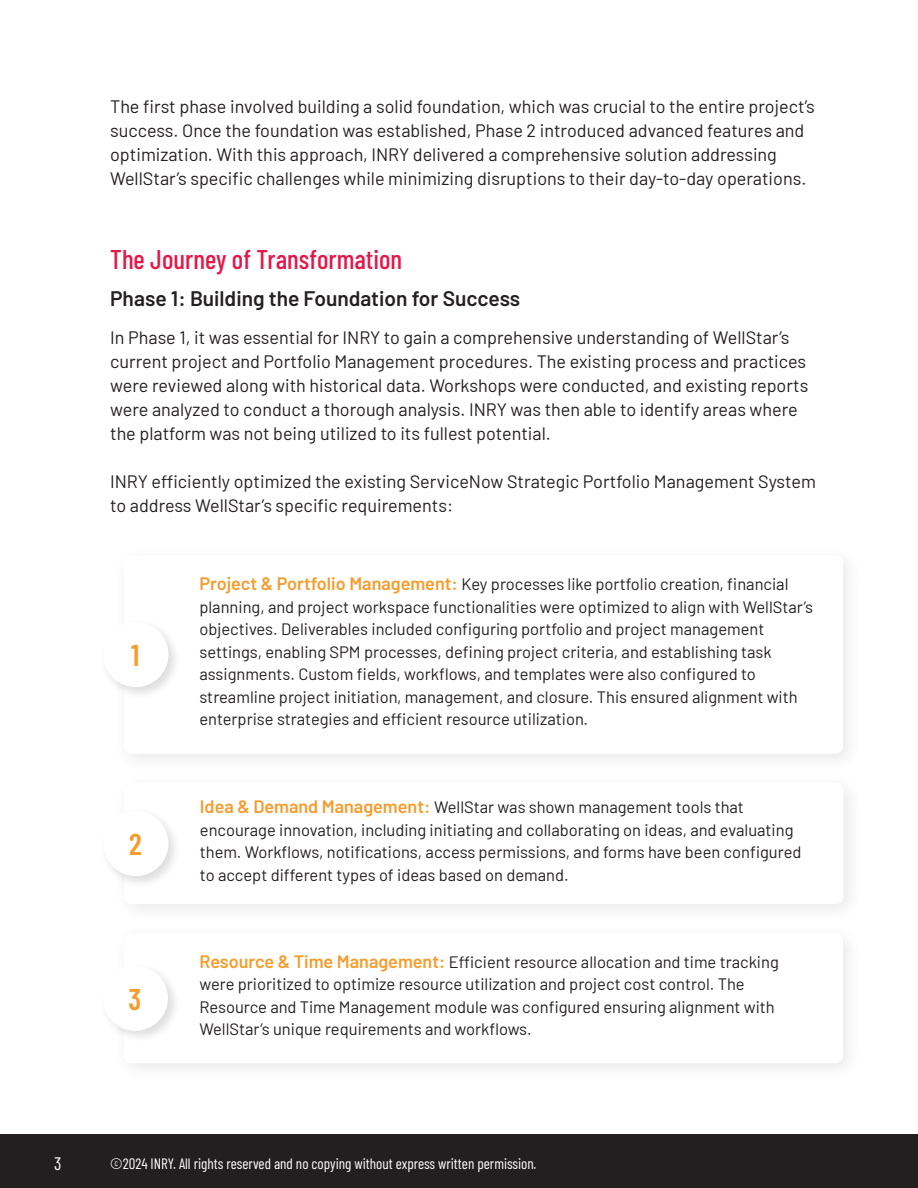
<style>
.page{position:relative;width:918px;height:1188px;background:#fff}
.page>*{position:absolute;margin:0;border:0;box-sizing:border-box;transform-origin:0 0}
.t1{font:600 30px "Barlow Condensed";color:#f59c2d}
.Title_Case{font:500 27px "Barlow Condensed";color:#e3194b}
.Title_Case-2{font:600 21px "Barlow";color:#241f21}
.t2{font:18px/24px "Barlow";color:#241f21}
.t3{font:18px "Barlow Condensed";color:#fff}
.t4{font:16.5px/22.5px "Barlow";color:#241f21}
.Title_Case-3{font:15px "Barlow Condensed";color:#fff}
.s1{font-weight:600;font-size:18px;color:#f59c2d}
</style>
<div class="page">
<div style="left:0;top:1134px;width:918px;height:54px;background:#231f20"></div>
<div style="left:124px;top:555px;width:719px;height:199px;border:2px solid #fff;border-radius:7px"></div>
<div style="left:100px;top:618px;width:81px;height:82px;background:#231f20;opacity:.15"></div>
<div style="left:103px;top:622px;width:65px;height:65px;background:#fff;border-radius:50%"></div>
<div style="left:124px;top:783px;width:719px;height:121px;border:2px solid #fff;border-radius:7px"></div>
<div style="left:100px;top:807px;width:81px;height:82px;background:#231f20;opacity:.15"></div>
<div style="left:103px;top:811px;width:65px;height:65px;background:#fff;border-radius:50%"></div>
<div style="left:124px;top:933px;width:719px;height:130px;border:2px solid #fff;border-radius:7px"></div>
<div style="left:99px;top:962px;width:82px;height:82px;background:#231f20;opacity:.15"></div>
<div style="left:103px;top:966px;width:65px;height:65px;background:#fff;border-radius:50%"></div>
<p class="t2" style="left:110px;top:93px;width:706px">The first phase involved building a solid foundation, which was crucial to the entire project’s success. Once the foundation was established, Phase 2 introduced advanced features and optimization. With this approach, INRY delivered a comprehensive solution addressing WellStar’s specific challenges while minimizing disruptions to their day-to-day operations.</p>
<p class="Title_Case" style="left:110px;top:240px;width:294px">The Journey of Transformation</p>
<p class="Title_Case-2" style="left:110px;top:283px;width:412px">Phase 1: Building the Foundation for Success</p>
<p class="t2" style="left:110px;top:324px;width:700px">In Phase 1, it was essential for INRY to gain a comprehensive understanding of WellStar’s current project and Portfolio Management procedures. The existing process and practices were reviewed along with historical data. Workshops were conducted, and existing reports were analyzed to conduct a thorough analysis. INRY was then able to identify areas where the platform was not being utilized to its fullest potential.</p>
<p class="t2" style="left:110px;top:468px;width:707px">INRY efficiently optimized the existing ServiceNow Strategic Portfolio Management System to address WellStar’s specific requirements:</p>
<p class="t1" style="left:131px;top:634px;width:10px">1</p>
<p class="t1" style="left:129px;top:823px;width:14px">2</p>
<p class="t1" style="left:128px;top:978px;width:14px">3</p>
<p class="t4" style="left:199px;top:572px;width:615px"><span class="s1">Project &amp; Portfolio Management:</span> Key processes like portfolio creation, financial planning, and project workspace functionalities were optimized to align with WellStar’s objectives. Deliverables included configuring portfolio and project management settings, enabling SPM processes, defining project criteria, and establishing task assignments. Custom fields, workflows, and templates were also configured to streamline project initiation, management, and closure. This ensured alignment with enterprise strategies and efficient resource utilization.</p>
<p class="t4" style="left:200px;top:795px;width:603px"><span class="s1">Idea &amp; Demand Management:</span> WellStar was shown management tools that encourage innovation, including initiating and collaborating on ideas, and evaluating them. Workflows, notifications, access permissions, and forms have been configured to accept different types of ideas based on demand.</p>
<p class="t4" style="left:199px;top:949px;width:581px"><span class="s1">Resource &amp; Time Management:</span> Efficient resource allocation and time tracking were prioritized to optimize resource utilization and project cost control. The Resource and Time Management module was configured ensuring alignment with WellStar’s unique requirements and workflows.</p>
<p class="t3" style="left:54px;top:1151px;width:9px">3</p>
<p class="Title_Case-3" style="left:110px;top:1152px;width:428px">©2024 INRY. All rights reserved and no copying without express written permission.</p>
</div>
